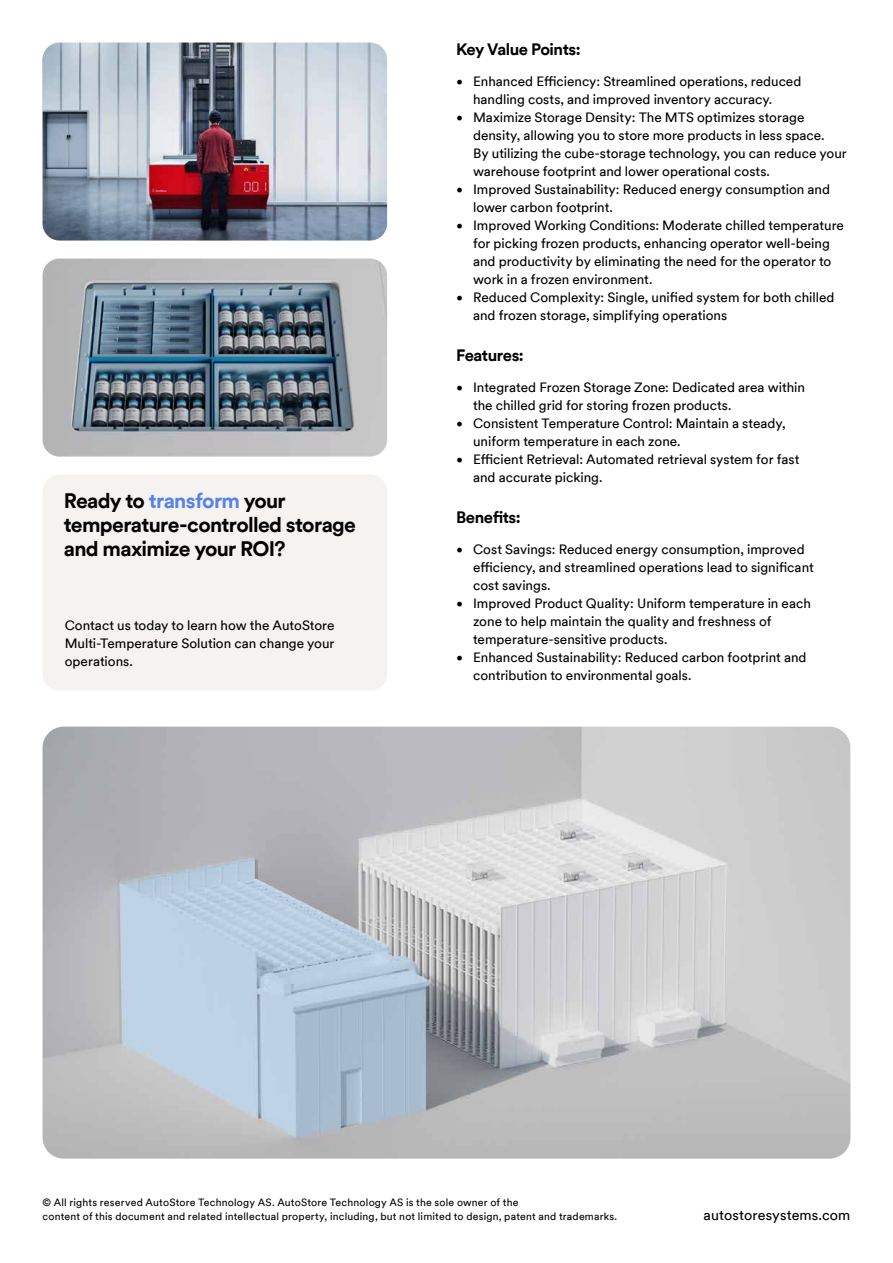
<style>
.page{position:relative;width:893px;height:1263px;background:#fff}
.page>*{position:absolute;margin:0;border:0;box-sizing:border-box;transform-origin:0 0}
.t1{font:700 21px/24px "Circular Auto Store TT";letter-spacing:-.035em;color:#000}
.t2{font:700 16.5px "Circular Auto Store TT";letter-spacing:-.03em;color:#000}
.t3{font:14.25px "Circular Auto Store TT";letter-spacing:.005em;color:#000}
.t4{font:13.5px/18px "Circular Auto Store TT";color:#000}
.t5{font:10.5px/14.2px "Circular Auto Store TT";letter-spacing:.02em;color:#000}
.s1{color:#5483e9}
.s2{font-family:"Minion Pro";font-size:18px}
</style>
<div class="page">
<img style="left:43px;top:43px;width:344px;height:198px">
<img style="left:43px;top:727px;width:807px;height:432px">
<div style="left:43px;top:475px;width:344px;height:216px;background:#f5f2f0;border-radius:17px"></div>
<img style="left:43px;top:259px;width:344px;height:198px">
<h1 class="t1" style="left:64px;top:488px;width:294px">Ready to <span class="s1">transform</span> your temperature-controlled storage and maximize your ROI?</h1>
<p class="t4" style="left:65px;top:616px;width:271px;text-align:justify">Contact us today to learn how the AutoStore Multi-Temperature Solution can change your operations.</p>
<p class="t2" style="left:456px;top:38px;width:126px">Key Value Points:</p>
<p class="t4" style="left:473px;top:72px;width:330px;text-indent:-17px"><span class="s2">•</span> Enhanced Efficiency: Streamlined operations, reduced handling costs, and improved inventory accuracy.</p>
<p class="t4" style="left:473px;top:108px;width:375px;text-indent:-17px"><span class="s2">•</span> Maximize Storage Density: The MTS optimizes storage density, allowing you to store more products in less space.<br>By utilizing the cube-storage technology, you can reduce your warehouse footprint and lower operational costs.</p>
<p class="t4" style="left:473px;top:180px;width:358px;text-indent:-17px"><span class="s2">•</span> Improved Sustainability: Reduced energy consumption and lower carbon footprint.</p>
<p class="t4" style="left:473px;top:216px;width:372px;text-indent:-17px"><span class="s2">•</span> Improved Working Conditions: Moderate chilled temperature for picking frozen products, enhancing operator well-being and productivity by eliminating the need for the operator to work in a frozen environment.</p>
<p class="t4" style="left:473px;top:288px;width:363px;text-indent:-17px"><span class="s2">•</span> Reduced Complexity: Single, unified system for both chilled and frozen storage, simplifying operations</p>
<p class="t2" style="left:456px;top:344px;width:69px">Features:</p>
<p class="t4" style="left:473px;top:378px;width:333px;text-indent:-17px"><span class="s2">•</span> Integrated Frozen Storage Zone: Dedicated area within the chilled grid for storing frozen products.</p>
<p class="t4" style="left:473px;top:414px;width:314px;text-indent:-17px"><span class="s2">•</span> Consistent Temperature Control: Maintain a steady, uniform temperature in each zone.</p>
<p class="t4" style="left:473px;top:450px;width:328px;text-indent:-17px"><span class="s2">•</span> Efficient Retrieval: Automated retrieval system for fast and accurate picking.</p>
<p class="t2" style="left:456px;top:506px;width:66px">Benefits:</p>
<p class="t4" style="left:473px;top:540px;width:342px;text-indent:-17px"><span class="s2">•</span> Cost Savings: Reduced energy consumption, improved efficiency, and streamlined operations lead to significant cost savings.</p>
<p class="t4" style="left:473px;top:594px;width:339px;text-indent:-17px"><span class="s2">•</span> Improved Product Quality: Uniform temperature in each zone to help maintain the quality and freshness of temperature-sensitive products.</p>
<p class="t4" style="left:473px;top:648px;width:335px;text-indent:-17px"><span class="s2">•</span> Enhanced Sustainability: Reduced carbon footprint and contribution to environmental goals.</p>
<p class="t5" style="left:43px;top:1195px;width:576px">© All rights reserved AutoStore Technology AS. AutoStore Technology AS is the sole owner of the<br>content of this document and related intellectual property, including, but not limited to design, patent and trademarks.</p>
<p class="t3" style="left:704px;top:1206px;width:148px">autostoresystems.com</p>
</div>
